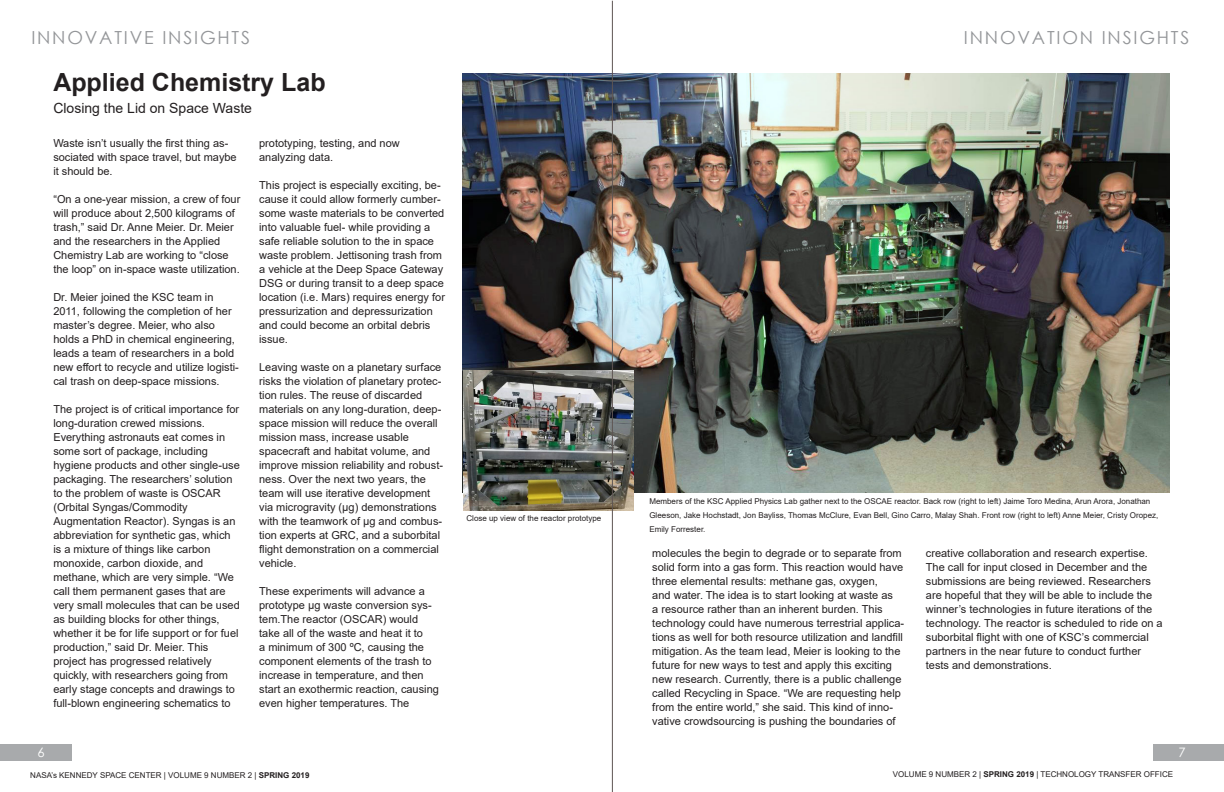
<style>
.page{position:relative;width:1224px;height:792px;background:#fff}
.page>*{position:absolute;margin:0;border:0;box-sizing:border-box;transform-origin:0 0}
.t1{font:700 25px "Arial";color:#231f20}
.t2{font:18px "Century Gothic";letter-spacing:.1em;color:#939598}
.t3{font:14px "Arial";color:#231f20}
.t4{font:13px "Century Gothic";color:#fff}
.Para{font:11px/14px "Arial";color:#231f20}
.Para-2{font:8px/14px "Arial";color:#231f20}
.s1{font-weight:700}
</style>
<div class="page">
<div style="left:0;top:745px;width:72px;height:16px;background:#a8aaac"></div>
<div style="left:1153px;top:745px;width:71px;height:16px;background:#a8aaac"></div>
<img style="left:462px;top:73px;width:707px;height:420px">
<img style="left:463px;top:370px;width:171px;height:141px">
<hr style="left:612px;top:1px;width:1px;height:791px;background:#5e5553">
<p class="t2" style="left:31px;top:25px;width:220px">INNOVATIVE INSIGHTS</p>
<p class="t1" style="left:53px;top:65px;width:274px">Applied Chemistry Lab</p>
<p class="t3" style="left:53px;top:98px;width:200px">Closing the Lid on Space Waste</p>
<p class="Para" style="left:53px;top:136px;width:185px">Waste isn’t usually the first thing as&shy;sociated with space travel, but maybe it should be.</p>
<p class="Para" style="left:53px;top:192px;width:189px">“On a one-year mission, a crew of four</p>
<p class="Para" style="left:53px;top:206px;width:183px">will produce about 2,500 kilograms of</p>
<p class="Para" style="left:53px;top:220px;width:182px">trash,” said Dr. Anne Meier. Dr. Meier</p>
<p class="Para" style="left:53px;top:234px;width:168px">and the researchers in the Applied</p>
<p class="Para" style="left:53px;top:248px;width:177px">Chemistry Lab are working to “close</p>
<p class="Para" style="left:53px;top:262px;width:188px">the loop” on in-space waste utilization.</p>
<p class="Para" style="left:53px;top:290px;width:162px">Dr. Meier joined the KSC team in</p>
<p class="Para" style="left:53px;top:304px;width:180px">2011, following the completion of her</p>
<p class="Para" style="left:53px;top:318px;width:163px">master’s degree. Meier, who also</p>
<p class="Para" style="left:53px;top:332px;width:183px">holds a PhD in chemical engineering,</p>
<p class="Para" style="left:53px;top:346px;width:182px">leads a team of researchers in a bold</p>
<p class="Para" style="left:53px;top:360px;width:187px">new effort to recycle and utilize logisti&shy;cal trash on deep-space missions.</p>
<p class="Para" style="left:53px;top:402px;width:187px">The project is of critical importance for</p>
<p class="Para" style="left:53px;top:416px;width:153px">long-duration crewed missions.</p>
<p class="Para" style="left:53px;top:430px;width:173px">Everything astronauts eat comes in</p>
<p class="Para" style="left:53px;top:444px;width:156px">some sort of package, including</p>
<p class="Para" style="left:53px;top:458px;width:188px">hygiene products and other single-use</p>
<p class="Para" style="left:53px;top:472px;width:181px">packaging. The researchers’ solution</p>
<p class="Para" style="left:53px;top:486px;width:169px">to the problem of waste is OSCAR</p>
<p class="Para" style="left:53px;top:500px;width:136px">(Orbital Syngas/Commodity</p>
<p class="Para" style="left:53px;top:514px;width:184px">Augmentation Reactor). Syngas is an</p>
<p class="Para" style="left:53px;top:528px;width:179px">abbreviation for synthetic gas, which is a mixture of things like carbon</p>
<p class="Para" style="left:53px;top:556px;width:151px">monoxide, carbon dioxide, and</p>
<p class="Para" style="left:53px;top:570px;width:182px">methane, which are very simple. “We</p>
<p class="Para" style="left:53px;top:584px;width:174px">call them permanent gases that are</p>
<p class="Para" style="left:53px;top:598px;width:188px">very small molecules that can be used</p>
<p class="Para" style="left:53px;top:612px;width:168px">as building blocks for other things,</p>
<p class="Para" style="left:53px;top:626px;width:187px">whether it be for life support or for fuel</p>
<p class="Para" style="left:53px;top:640px;width:157px">production,” said Dr. Meier. This</p>
<p class="Para" style="left:53px;top:654px;width:160px">project has progressed relatively</p>
<p class="Para" style="left:53px;top:668px;width:176px">quickly, with researchers going from</p>
<p class="Para" style="left:53px;top:682px;width:183px">early stage concepts and drawings to</p>
<p class="Para" style="left:53px;top:696px;width:179px">full-blown engineering schematics to</p>
<p class="Para" style="left:259px;top:136px;width:142px">prototyping, testing, and now</p>
<p class="Para" style="left:259px;top:150px;width:75px">analyzing data.</p>
<p class="Para" style="left:259px;top:178px;width:187px">This project is especially exciting, be&shy;cause it could allow formerly cumber&shy;some waste materials to be converted into valuable fuel- while providing a safe reliable solution to the in space waste problem. Jettisoning trash from a vehicle at the Deep Space Gateway DSG or during transit to a deep space location (i.e. Mars) requires energy for pressurization and depressurization and could become an orbital debris issue.</p>
<p class="Para" style="left:259px;top:360px;width:184px">Leaving waste on a planetary surface</p>
<p class="Para" style="left:259px;top:374px;width:184px">risks the violation of planetary protec&shy;tion rules. The reuse of discarded</p>
<p class="Para" style="left:259px;top:402px;width:184px">materials on any long-duration, deep&shy;space mission will reduce the overall</p>
<p class="Para" style="left:259px;top:430px;width:151px">mission mass, increase usable</p>
<p class="Para" style="left:259px;top:444px;width:173px">spacecraft and habitat volume, and</p>
<p class="Para" style="left:259px;top:458px;width:186px">improve mission reliability and robust&shy;ness. Over the next two years, the</p>
<p class="Para" style="left:259px;top:486px;width:173px">team will use iterative development</p>
<p class="Para" style="left:259px;top:500px;width:179px">via microgravity (μg) demonstrations</p>
<p class="Para" style="left:259px;top:514px;width:185px">with the teamwork of μg and combus&shy;tion experts at GRC, and a suborbital</p>
<p class="Para" style="left:259px;top:542px;width:181px">flight demonstration on a commercial</p>
<p class="Para" style="left:259px;top:556px;width:39px">vehicle.</p>
<p class="Para" style="left:259px;top:584px;width:167px">These experiments will advance a</p>
<p class="Para" style="left:259px;top:598px;width:174px">prototype μg waste conversion sys&shy;tem.The reactor (OSCAR) would</p>
<p class="Para" style="left:259px;top:626px;width:165px">take all of the waste and heat it to</p>
<p class="Para" style="left:259px;top:640px;width:166px">a minimum of 300 ºC, causing the</p>
<p class="Para" style="left:259px;top:654px;width:174px">component elements of the trash to</p>
<p class="Para" style="left:259px;top:668px;width:166px">increase in temperature, and then</p>
<p class="Para" style="left:259px;top:682px;width:181px">start an exothermic reaction, causing</p>
<p class="Para" style="left:259px;top:696px;width:152px">even higher temperatures. The</p>
<p class="Para-2" style="left:467px;top:511px;width:136px">Close up view of the reactor prototype</p>
<p class="t2" style="left:964px;top:25px;width:227px">INNOVATION INSIGHTS</p>
<p class="Para-2" style="left:649px;top:494px;width:510px">Members of the KSC Applied Physics Lab gather next to the OSCAE reactor. Back row (right to left) Jaime Toro Medina, Arun Arora, Jonathan<br>Gleeson, Jake Hochstadt, Jon Bayliss, Thomas McClure, Evan Bell, Gino Carro, Malay Shah. Front row (right to left) Anne Meier, Cristy Oropez,<br>Emily Forrester.</p>
<p class="Para" style="left:652px;top:546px;width:253px">molecules the begin to degrade or to separate from solid form into a gas form. This reaction would have three elemental results: methane gas, oxygen,<br>and water. The idea is to start looking at waste as<br>a resource rather than an inherent burden. This technology could have numerous terrestrial applica&shy;tions as well for both resource utilization and landfill mitigation. As the team lead, Meier is looking to the future for new ways to test and apply this exciting new research. Currently, there is a public challenge called Recycling in Space. “We are requesting help from the entire world,” she said. This kind of inno&shy;vative crowdsourcing is pushing the boundaries of</p>
<p class="Para" style="left:926px;top:546px;width:223px">creative collaboration and research expertise.</p>
<p class="Para" style="left:926px;top:560px;width:223px">The call for input closed in December and the</p>
<p class="Para" style="left:926px;top:574px;width:226px">submissions are being reviewed. Researchers</p>
<p class="Para" style="left:926px;top:588px;width:228px">are hopeful that they will be able to include the</p>
<p class="Para" style="left:926px;top:602px;width:228px">winner’s technologies in future iterations of the</p>
<p class="Para" style="left:926px;top:616px;width:238px">technology. The reactor is scheduled to ride on a</p>
<p class="Para" style="left:926px;top:630px;width:224px">suborbital flight with one of KSC’s commercial</p>
<p class="Para" style="left:926px;top:644px;width:217px">partners in the near future to conduct further</p>
<p class="Para" style="left:926px;top:658px;width:127px">tests and demonstrations.</p>
<p class="t4" style="left:37px;top:743px;width:9px">6</p>
<p class="t4" style="left:1179px;top:743px;width:9px">7</p>
<p class="Para-2" style="left:28px;top:772px;width:285px">NASA’s KENNEDY SPACE CENTER | VOLUME 10 NUMBER 1 | <span class="s1">SPRING 2019</span></p>
<p class="Para-2" style="left:890px;top:772px;width:286px">VOLUME 10 NUMBER 1 | <span class="s1">SPRING 2019</span> | TECHNOLOGY TRANSFER OFFICE</p>
<p class="Para-2" style="left:30px;top:768px;width:281px">NASA’s KENNEDY SPACE CENTER | VOLUME 9 NUMBER 2 | <span class="s1">SPRING 2019</span></p>
<p class="Para-2" style="left:893px;top:768px;width:282px">VOLUME 9 NUMBER 2 | <span class="s1">SPRING 2019</span> | TECHNOLOGY TRANSFER OFFICE</p>
</div>
